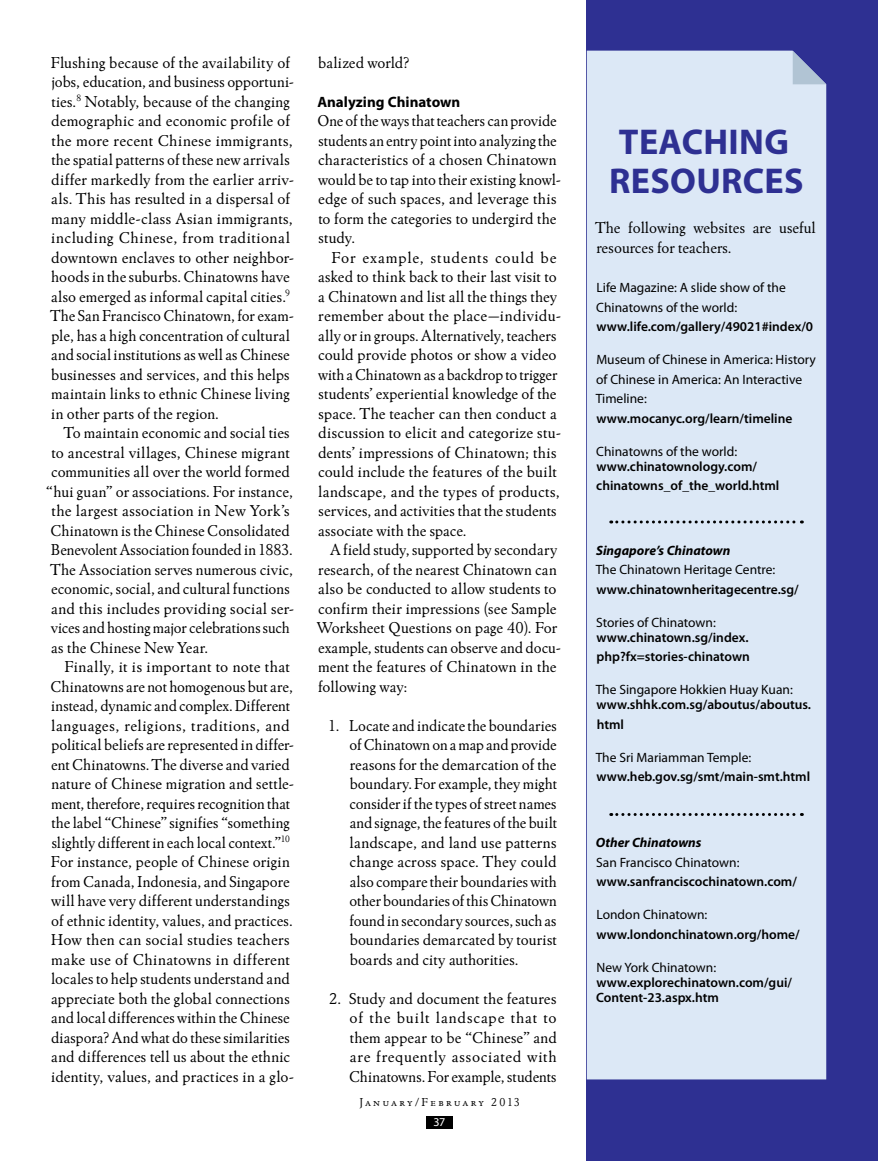
<style>
.page{position:relative;width:878px;height:1161px;background:#fff}
.page>*{position:absolute;margin:0;border:0;box-sizing:border-box;transform-origin:0 0}
.t1{font:700 36px/39px "Myriad Pro";letter-spacing:.01em;color:#2e3092}
.t2{font:16.5px/19.5px "Winchester New ITC";letter-spacing:.005em;color:#000}
.t3{font:16.5px "Winchester New ITC";letter-spacing:.03em;color:#000}
.t4{font:700 15px "Myriad Pro";color:#000}
.t5{font:600 13.5px/19.5px "Myriad Pro";color:#000}
.t6{font:13.5px/19.5px "Myriad Pro";color:#000}
.t7{font:italic 700 13.5px "Myriad Pro";color:#000}
.t8{font:12px "Winchester New ITC Book SC";letter-spacing:.19em;color:#000}
.t9{font:12px "Myriad Pro";color:#fff}
.s1{font-family:"Winchester New ITC"}
</style>
<div class="page">
<div style="left:426px;top:1117px;width:26px;height:12px;background:#000"></div>
<div style="left:586px;top:0;width:292px;height:1161px;background:#2e3092"></div>
<div style="left:586px;top:51px;width:240px;height:1028px;background:#dce8f6"></div>
<svg style="left:610px;top:520px;width:192px;height:4px"></svg>
<svg style="left:610px;top:813px;width:192px;height:3px"></svg>
<svg style="left:792px;top:51px;width:34px;height:33px"></svg>
<p class="t2" style="left:50px;top:52px;width:245px">Flushing because of the availability of jobs, education, and business opportuni&shy;ties.<sup>8</sup> Notably, because of the changing demographic and economic profile of the more recent Chinese immigrants, the spatial patterns of these new arrivals differ markedly from the earlier arriv&shy;als. This has resulted in a dispersal of many middle-class Asian immigrants, including Chinese, from traditional downtown enclaves to other neighbor&shy;hoods in the suburbs. Chinatowns have also emerged as informal capital cities.<sup>9<br></sup>The San Francisco Chinatown, for exam&shy;ple, has a high concentration of cultural and social institutions as well as Chinese businesses and services, and this helps maintain links to ethnic Chinese living in other parts of the region.</p>
<p class="t2" style="left:64px;top:423px;width:228px">To maintain economic and social ties</p>
<p class="t2" style="left:51px;top:442px;width:240px">to ancestral villages, Chinese migrant</p>
<p class="t2" style="left:51px;top:462px;width:240px">communities all over the world formed</p>
<p class="t2" style="left:46px;top:481px;width:248px">“hui guan” or associations. For instance,</p>
<p class="t2" style="left:51px;top:501px;width:240px">the largest association in New York’s</p>
<p class="t2" style="left:51px;top:520px;width:241px">Chinatown is the Chinese Consolidated</p>
<p class="t2" style="left:51px;top:540px;width:243px">Benevolent Association founded in 1883.</p>
<p class="t2" style="left:50px;top:559px;width:244px">The Association serves numerous civic,</p>
<p class="t2" style="left:51px;top:579px;width:240px">economic, social, and cultural functions</p>
<p class="t2" style="left:51px;top:598px;width:244px">and this includes providing social ser-</p>
<p class="t2" style="left:51px;top:618px;width:241px">vices and hosting major celebrations such</p>
<p class="t2" style="left:51px;top:637px;width:158px">as the Chinese New Year.</p>
<p class="t2" style="left:64px;top:657px;width:227px">Finally, it is important to note that</p>
<p class="t2" style="left:51px;top:676px;width:244px">Chinatowns are not homogenous but are,</p>
<p class="t2" style="left:51px;top:696px;width:240px">instead, dynamic and complex. Different</p>
<p class="t3" style="left:51px;top:715px;width:240px">languages, religions, traditions, and</p>
<p class="t2" style="left:51px;top:735px;width:244px">political beliefs are represented in differ-</p>
<p class="t2" style="left:51px;top:754px;width:240px">ent Chinatowns. The diverse and varied</p>
<p class="t2" style="left:51px;top:774px;width:244px">nature of Chinese migration and settle-</p>
<p class="t2" style="left:51px;top:793px;width:240px">ment, therefore, requires recognition that</p>
<p class="t2" style="left:51px;top:813px;width:240px">the label “Chinese” signifies “something</p>
<p class="t2" style="left:52px;top:832px;width:240px">slightly different in each local context.”<sup>10</sup></p>
<p class="t2" style="left:51px;top:852px;width:240px">For instance, people of Chinese origin</p>
<p class="t2" style="left:51px;top:871px;width:240px">from Canada, Indonesia, and Singapore</p>
<p class="t2" style="left:51px;top:891px;width:240px">will have very different understandings</p>
<p class="t2" style="left:51px;top:910px;width:243px">of ethnic identity, values, and practices.</p>
<p class="t2" style="left:51px;top:930px;width:240px">How then can social studies teachers</p>
<p class="t2" style="left:51px;top:949px;width:240px">make use of Chinatowns in different</p>
<p class="t2" style="left:51px;top:969px;width:240px">locales to help students understand and</p>
<p class="t2" style="left:51px;top:988px;width:240px">appreciate both the global connections</p>
<p class="t2" style="left:51px;top:1008px;width:240px">and local differences within the Chinese</p>
<p class="t2" style="left:51px;top:1027px;width:240px">diaspora? And what do these similarities</p>
<p class="t2" style="left:51px;top:1047px;width:240px">and differences tell us about the ethnic</p>
<p class="t2" style="left:51px;top:1066px;width:244px">identity, values, and practices in a glo-</p>
<p class="t2" style="left:318px;top:52px;width:93px">balized world?</p>
<p class="t4" style="left:317px;top:92px;width:144px">ANALYZING CHINATOWN</p>
<p class="t2" style="left:317px;top:111px;width:245px">One of the ways that teachers can provide students an entry point into analyzing the characteristics of a chosen Chinatown would be to tap into their existing knowl&shy;edge of such spaces, and leverage this to form the categories to undergird the study.</p>
<p class="t2" style="left:318px;top:247px;width:245px;text-indent:13px">For example, students could be asked to think back to their last visit to a Chinatown and list all the things they remember about the place—individu&shy;ally or in groups. Alternatively, teachers could provide photos or show a video with a Chinatown as a backdrop to trigger students’ experiential knowledge of the space. The teacher can then conduct a discussion to elicit and categorize stu&shy;dents’ impressions of Chinatown; this could include the features of the built landscape, and the types of products, services, and activities that the students associate with the space.</p>
<p class="t2" style="left:317px;top:540px;width:245px;text-indent:13px">A field study, supported by secondary research, of the nearest Chinatown can also be conducted to allow students to confirm their impressions (see Sample Worksheet Questions on page 40). For example, students can observe and docu&shy;ment the features of Chinatown in the following way:</p>
<p class="t2" style="left:349px;top:715px;width:209px;text-align:justify;text-indent:-21px">1. Locate and indicate the boundaries of Chinatown on a map and provide reasons for the demarcation of the boundary. For example, they might consider if the types of street names and signage, the features of the built landscape, and land use patterns change across space. They could also compare their boundaries with other boundaries of this Chinatown found in secondary sources, such as boundaries demarcated by tourist boards and city authorities.</p>
<p class="t2" style="left:349px;top:988px;width:209px;text-align:justify;text-indent:-20px">2. Study and document the features of the built landscape that to them appear to be “Chinese” and are frequently associated with Chinatowns. For example, students</p>
<p class="t8" style="left:359px;top:1095px;width:162px">January/February <span class="s1">2013</span></p>
<p class="t9" style="left:433px;top:1115px;width:13px">37</p>
<h1 class="t1" style="left:619px;top:122px;width:63px">TEACH</h1>
<h1 class="t1" style="left:609px;top:122px;width:192px;text-indent:120px">ING<br>RESOURCES</h1>
<p class="t2" style="left:595px;top:217px;width:222px">The following websites are useful resources for teachers.</p>
<p class="t6" style="left:596px;top:278px;width:191px">Life Magazine: A slide show of the<br>Chinatowns of the world:</p>
<p class="t5" style="left:596px;top:317px;width:218px">www.life.com/gallery/49021#index/0</p>
<p class="t6" style="left:595px;top:350px;width:222px">Museum of Chinese in America: History of Chinese in America: An Interactive<br>Timeline:</p>
<p class="t5" style="left:596px;top:408px;width:197px">www.mocanyc.org/learn/timeline</p>
<p class="t6" style="left:596px;top:441px;width:142px">Chinatowns of the world:</p>
<p class="t5" style="left:596px;top:456px;width:184px">www.chinatownology.com/ chinatowns_of_the_world.html</p>
<p class="t7" style="left:596px;top:542px;width:136px">Singapore’s Chinatown</p>
<p class="t6" style="left:595px;top:560px;width:181px">The Chinatown Heritage Centre:</p>
<p class="t5" style="left:596px;top:579px;width:204px">www.chinatownheritagecentre.sg/</p>
<p class="t6" style="left:596px;top:612px;width:121px">Stories of Chinatown:</p>
<p class="t5" style="left:596px;top:627px;width:155px">www.chinatown.sg/index. php?fx=stories-chinatown</p>
<p class="t6" style="left:595px;top:680px;width:199px">The Singapore Hokkien Huay Kuan:</p>
<p class="t5" style="left:596px;top:695px;width:216px">www.shhk.com.sg/aboutus/aboutus. html</p>
<p class="t6" style="left:595px;top:747px;width:157px">The Sri Mariamman Temple:</p>
<p class="t5" style="left:596px;top:767px;width:215px">www.heb.gov.sg/smt/main-smt.html</p>
<p class="t7" style="left:596px;top:834px;width:107px">Other Chinatowns</p>
<p class="t6" style="left:596px;top:852px;width:145px">San Francisco Chinatown:</p>
<p class="t5" style="left:596px;top:872px;width:202px">www.sanfranciscochinatown.com/</p>
<p class="t6" style="left:596px;top:905px;width:112px">London Chinatown:</p>
<p class="t5" style="left:596px;top:924px;width:205px">www.londonchinatown.org/home/</p>
<p class="t6" style="left:596px;top:957px;width:121px">New York Chinatown:</p>
<p class="t5" style="left:596px;top:974px;width:197px;line-height:15px">www.explorechinatown.com/gui/<br>Content-23.aspx.htm</p>
</div>
